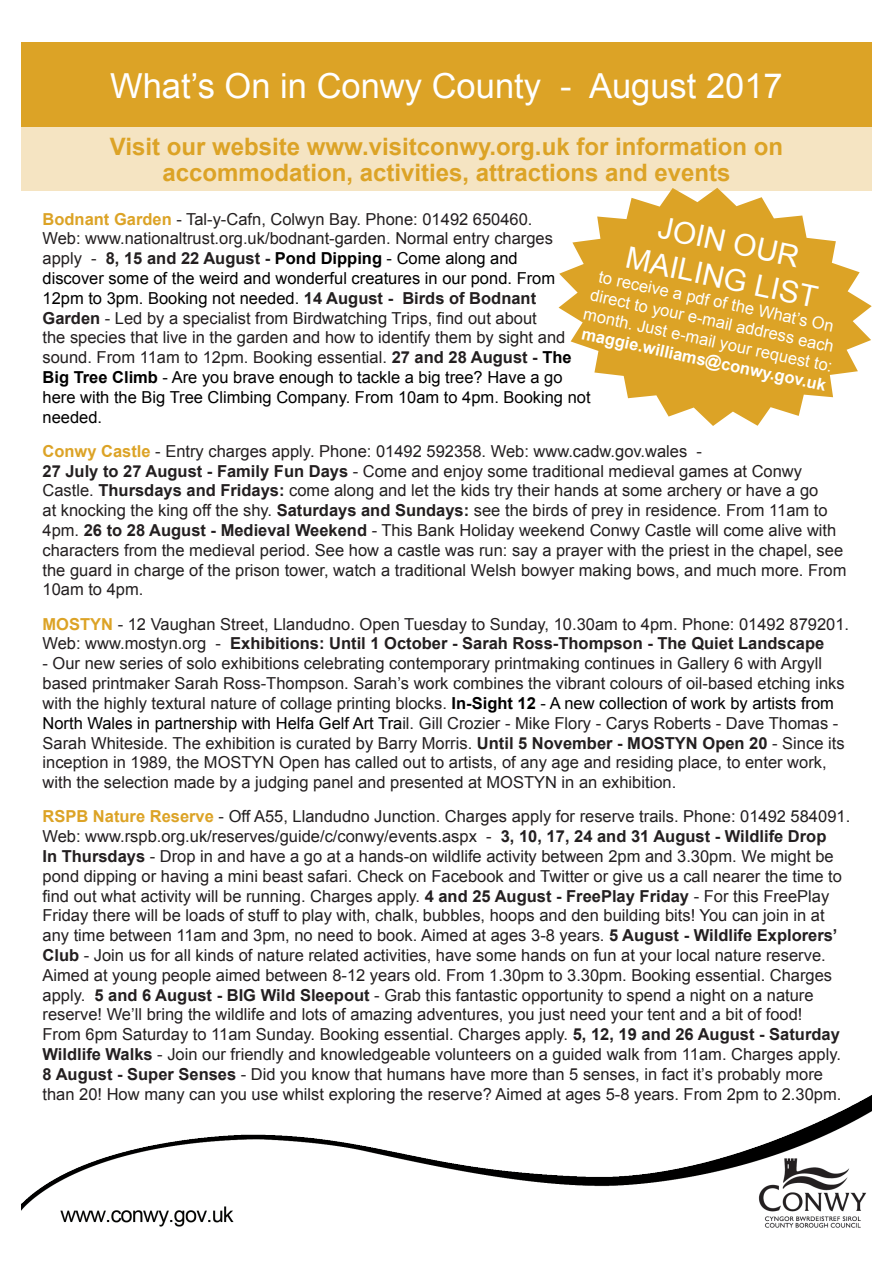
<style>
.page{position:relative;width:893px;height:1263px;background:#fff}
.page>*{position:absolute;margin:0;border:0;box-sizing:border-box;transform-origin:0 0}
.t1{font:34.5px "Arial";color:#fff}
.t2{font:30px/36px "Arial";color:#fff;text-align:center}
.t3{font:700 24px "Arial";color:#dca326}
.t4{font:16.5px/19.8px "Arial";color:#231f20}
.t5{font:16.5px/19.8px "Arial";color:#fff;text-align:center}
.s1{font-weight:700;color:#dca326}
.s2{font-weight:700}
.s3{font-weight:700;color:#000}
.s4{color:#000}
</style>
<div class="page">
<div style="left:21px;top:43px;width:851px;height:85px;background:#dca326"></div>
<div style="left:21px;top:128px;width:851px;height:63px;background:#f5e4c2"></div>
<img style="left:21px;top:1095px;width:851px;height:133px">
<svg style="left:559px;top:188px;width:313px;height:238px;fill:#dca326"></svg>
<p class="t1" style="left:110px;top:63px;width:674px">What’s On in Conwy County - August 2017</p>
<p class="t3" style="left:110px;top:131px;width:674px">Visit our website www.visitconwy.org.uk for information on</p>
<p class="t3" style="left:162px;top:157px;width:570px">accommodation, activities, attractions and events</p>
<p class="t2" style="left:637px;top:205px;width:197px;rotate:12deg">JOIN OUR<br>MAILING LIST</p>
<p class="t4" style="left:43px;top:209px;width:550px"><span class="s1">Bodnant Garden</span> - Tal-y-Cafn, Colwyn Bay. Phone: 01492 650460.<br>Web: www.nationaltrust.org.uk/bodnant-garden. Normal entry charges apply - <span class="s2">8, 15 and 22 August -</span> <span class="s3">Pond Dipping</span> <span class="s4">- Come along and<br>discover some of the weird and wonderful creatures in our pond. From 12pm to 3pm. Booking not needed.</span> <span class="s2">14 August - Birds of Bodnant Garden</span> - Led by a specialist from Birdwatching Trips, find out about<br>the species that live in the garden and how to identify them by sight and sound. From 11am to 12pm. Booking essential. <span class="s2">27 and 28 August -</span> <span class="s3">The Big Tree Climb</span> <span class="s4">- Are you brave enough to tackle a big tree? Have a go here with the Big Tree Climbing Company. From 10am to 4pm. Booking not needed.</span></p>
<p class="t4" style="left:43px;top:441px;width:805px"><span class="s1">Conwy Castle</span> - Entry charges apply. Phone: 01492 592358. Web: www.cadw.gov.wales -<br><span class="s2">27 July to 27 August - Family Fun Days</span> - Come and enjoy some traditional medieval games at Conwy Castle. <span class="s2">Thursdays and Fridays:</span> come along and let the kids try their hands at some archery or have a go<br>at knocking the king off the shy. <span class="s2">Saturdays and Sundays:</span> see the birds of prey in residence. From 11am to 4pm. <span class="s2">26 to 28 August - Medieval Weekend</span> - This Bank Holiday weekend Conwy Castle will come alive with characters from the medieval period. See how a castle was run: say a prayer with the priest in the chapel, see the guard in charge of the prison tower, watch a traditional Welsh bowyer making bows, and much more. From 10am to 4pm.</p>
<p class="t4" style="left:43px;top:614px;width:808px"><span class="s1">MOSTYN</span> - 12 Vaughan Street, Llandudno. Open Tuesday to Sunday, 10.30am to 4pm. Phone: 01492 879201.<br>Web: www.mostyn.org - <span class="s2">Exhibitions: Until 1 October - Sarah Ross-Thompson - The Quiet Landscape</span></p>
<p class="t4" style="left:43px;top:654px;width:804px">- Our new series of solo exhibitions celebrating contemporary printmaking continues in Gallery 6 with Argyll based printmaker Sarah Ross-Thompson. Sarah’s work combines the vibrant colours of oil-based etching inks with the highly textural nature of collage printing blocks. <span class="s3">In-Sight 12</span> <span class="s4">- A new collection of work by artists from North Wales in partnership with Helfa Gelf Art Tra</span>il. Gill Crozier - Mike Flory - Carys Roberts - Dave Thomas - Sarah Whiteside. The exhibition is curated by Barry Morris. <span class="s2">Until 5 November - MOSTYN Open 20</span> - Since its inception in 1989, the MOSTYN Open has called out to artists, of any age and residing place, to enter work, with the selection made by a judging panel and presented at MOSTYN in an exhibition.</p>
<p class="t4" style="left:43px;top:807px;width:809px"><span class="s1">RSPB Nature Reserve</span> - Off A55, Llandudno Junction. Charges apply for reserve trails. Phone: 01492 584091.<br>Web: www.rspb.org.uk/reserves/guide/c/conwy/events.aspx - <span class="s2">3, 10, 17, 24 and 31 August - Wildlife Drop<br>In Thursdays</span> - Drop in and have a go at a hands-on wildlife activity between 2pm and 3.30pm. We might be pond dipping or having a mini beast safari. Check on Facebook and Twitter or give us a call nearer the time to find out what activity will be running. Charges apply. <span class="s2">4 and 25 August - FreePlay Friday</span> - For this FreePlay Friday there will be loads of stuff to play with, chalk, bubbles, hoops and den building bits! You can join in at any time between 11am and 3pm, no need to book. Aimed at ages 3-8 years. <span class="s2">5 August - Wildlife Explorers’ Club</span> - Join us for all kinds of nature related activities, have some hands on fun at your local nature reserve.<br>Aimed at young people aimed between 8-12 years old. From 1.30pm to 3.30pm. Booking essential. Charges apply. <span class="s2">5 and 6 August - BIG Wild Sleepout</span> - Grab this fantastic opportunity to spend a night on a nature reserve! We’ll bring the wildlife and lots of amazing adventures, you just need your tent and a bit of food!<br>From 6pm Saturday to 11am Sunday. Booking essential. Charges apply. <span class="s2">5, 12, 19 and 26 August - Saturday Wildlife Walks</span> - Join our friendly and knowledgeable volunteers on a guided walk from 11am. Charges apply.<br><span class="s2">8 August - Super Senses</span> - Did you know that humans have more than 5 senses, in fact it’s probably more than 20! How many can you use whilst exploring the reserve? Aimed at ages 5-8 years. From 2pm to 2.30pm.</p>
<p class="t5" style="left:594px;top:265px;width:256px;rotate:12deg">to receive a pdf of the What’s On direct to your e-mail address each month. Just e-mail your request to: <span class="s2">maggie.williams@conwy.gov.uk</span></p>
</div>
